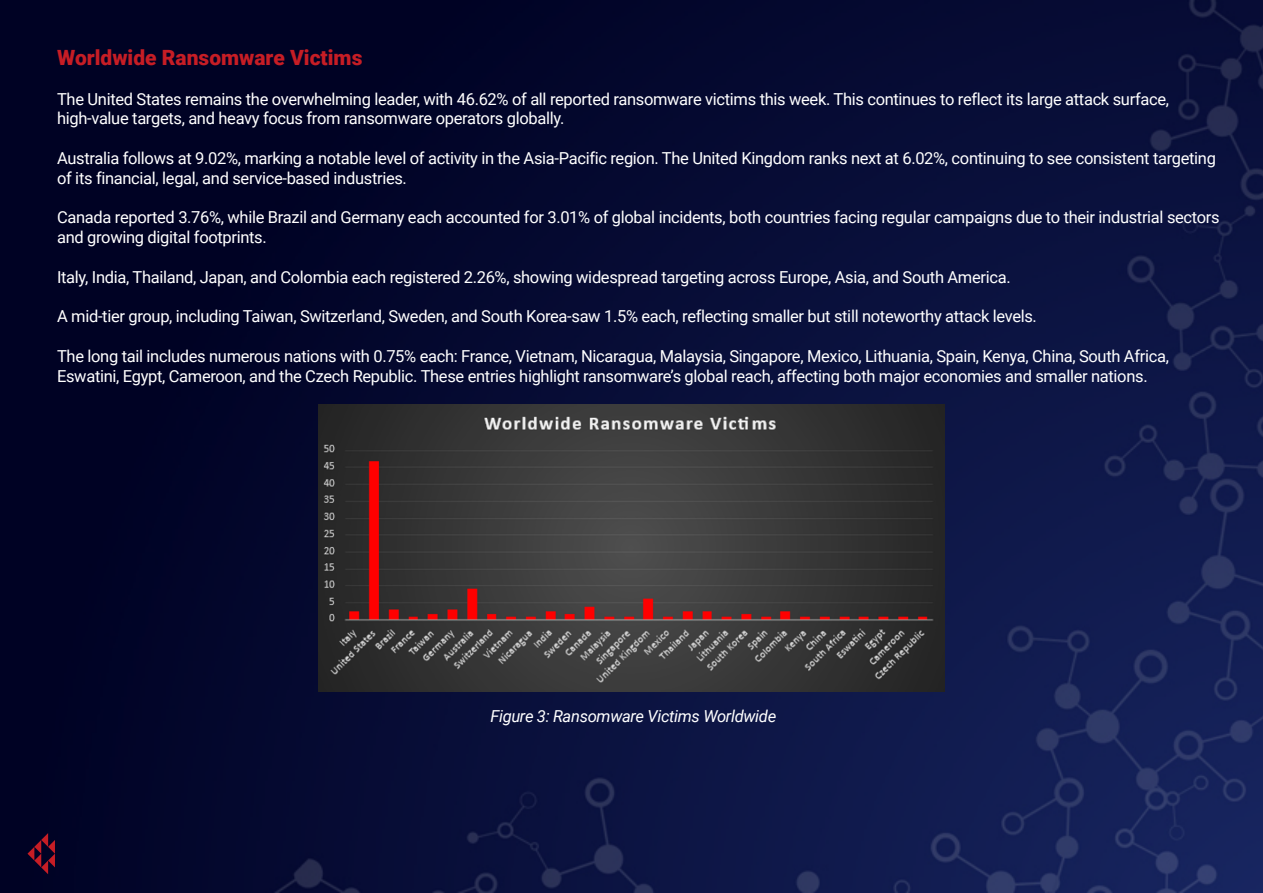
<style>
.page{position:relative;width:1263px;height:893px;background:#fff}
.page>*{position:absolute;margin:0;border:0;box-sizing:border-box;transform-origin:0 0}
.t1{font:900 21px "Roboto";color:#c61d25}
.t2{font:16.5px/19.8px "Roboto";letter-spacing:-.02em;color:#fff}
.t3{font:italic 16.5px "Roboto";letter-spacing:-.02em;color:#fff}
</style>
<div class="page">
<img style="left:0;top:0;width:1263px;height:893px">
<svg style="left:28px;top:833px;width:27px;height:41px"></svg>
<img style="left:318px;top:405px;width:626px;height:286px">
<p class="t1" style="left:57px;top:43px;width:307px">Worldwide Ransomware Victims</p>
<p class="t2" style="left:57px;top:88px;width:1113px">The United States remains the overwhelming leader, with 46.62% of all reported ransomware victims this week. This continues to reflect its large attack surface, high-value targets, and heavy focus from ransomware operators globally.</p>
<p class="t2" style="left:57px;top:148px;width:1160px">Australia follows at 9.02%, marking a notable level of activity in the Asia-Pacific region. The United Kingdom ranks next at 6.02%, continuing to see consistent targeting of its financial, legal, and service-based industries.</p>
<p class="t2" style="left:57px;top:207px;width:1164px">Canada reported 3.76%, while Brazil and Germany each accounted for 3.01% of global incidents, both countries facing regular campaigns due to their industrial sectors and growing digital footprints.</p>
<p class="t2" style="left:57px;top:266px;width:955px">Italy, India, Thailand, Japan, and Colombia each registered 2.26%, showing widespread targeting across Europe, Asia, and South America.</p>
<p class="t2" style="left:57px;top:306px;width:981px">A mid-tier group, including Taiwan, Switzerland, Sweden, and South Korea-saw 1.5% each, reflecting smaller but still noteworthy attack levels.</p>
<p class="t2" style="left:57px;top:346px;width:1113px">The long tail includes numerous nations with 0.75% each: France, Vietnam, Nicaragua, Malaysia, Singapore, Mexico, Lithuania, Spain, Kenya, China, South Africa,<br>Eswatini, Egypt, Cameroon, and the Czech Republic. These entries highlight ransomware’s global reach, affecting both major economies and smaller nations.</p>
<p class="t3" style="left:490px;top:704px;width:287px">Figure 3: Ransomware Victims Worldwide</p>
</div>
